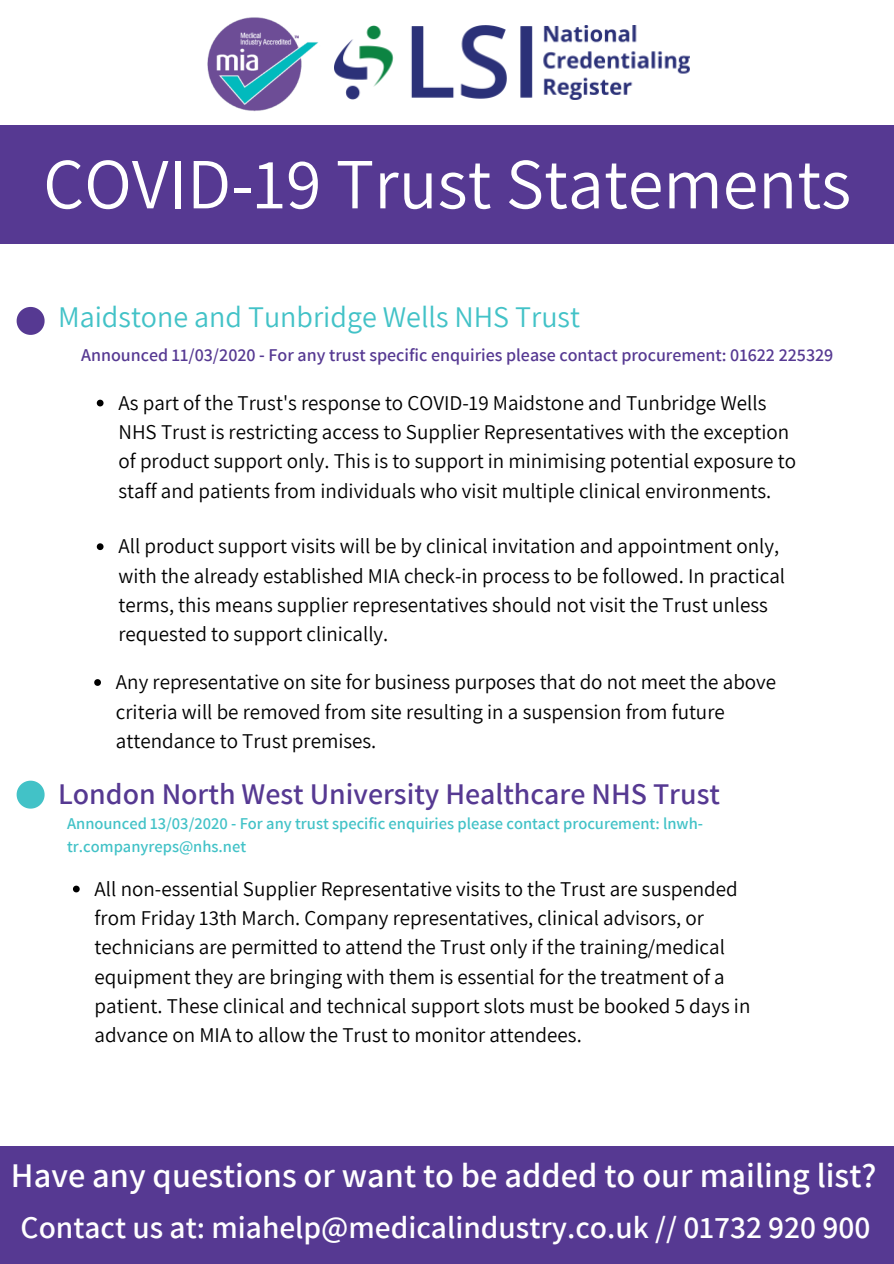
<style>
.page{position:relative;width:894px;height:1264px;background:#fff}
.page>*{position:absolute;margin:0;border:0;box-sizing:border-box;transform-origin:0 0}
.t1{font:72px "Assistant";color:#fff}
.t2{font:600 34.5px "Assistant";color:#fff}
.t3{font:600 31.5px "Assistant";color:#fff}
.t4{font:600 30px "Assistant";color:#563992}
.t5{font:30px "Assistant";color:#42c2c7}
.t6{font:21px/29.2px "Assistant";color:#000}
.t7{font:600 18px "Assistant";color:#563992}
.t8{font:600 16.5px/22.4px "Assistant";color:#42c2c7}
</style>
<div class="page">
<div style="left:0;top:1146px;width:893px;height:117px;background:#563992"></div>
<div style="left:0;top:125px;width:893px;height:119px;background:#563992"></div>
<img style="left:334px;top:25px;width:356px;height:75px">
<img style="left:207px;top:17px;width:112px;height:95px">
<svg style="left:17px;top:307px;width:28px;height:28px"></svg>
<svg style="left:97px;top:399px;width:6px;height:7px"></svg>
<svg style="left:97px;top:543px;width:6px;height:7px"></svg>
<svg style="left:94px;top:679px;width:7px;height:7px"></svg>
<svg style="left:17px;top:780px;width:28px;height:28px"></svg>
<svg style="left:73px;top:885px;width:7px;height:7px"></svg>
<h1 class="t1" style="left:43px;top:135px;width:809px">COVID-19 Trust Statements</h1>
<h3 class="t5" style="left:58px;top:296px;width:523px">Maidstone and Tunbridge Wells NHS Trust</h3>
<p class="t7" style="left:81px;top:342px;width:753px">Announced 11/03/2020 - For any trust specific enquiries please contact procurement: 01622 225329</p>
<p class="t6" style="left:118px;top:387px;width:679px">As part of the Trust's response to COVID-19 Maidstone and Tunbridge Wells NHS Trust is restricting access to Supplier Representatives with the exception of product support only. This is to support in minimising potential exposure to staff and patients from individuals who visit multiple clinical environments.</p>
<p class="t6" style="left:118px;top:531px;width:668px">All product support visits will be by clinical invitation and appointment only, with the already established MIA check-in process to be followed. In practical terms, this means supplier representatives should not visit the Trust unless requested to support clinically.</p>
<p class="t6" style="left:116px;top:667px;width:661px">Any representative on site for business purposes that do not meet the above criteria will be removed from site resulting in a suspension from future attendance to Trust premises.</p>
<h3 class="t4" style="left:58px;top:773px;width:663px">London North West University Healthcare NHS Trust</h3>
<p class="t8" style="left:67px;top:812px;width:637px">Announced 13/03/2020 - For any trust specific enquiries please contact procurement: lnwh&shy;tr.companyreps@nhs.net</p>
<p class="t6" style="left:95px;top:873px;width:657px">All non-essential Supplier Representative visits to the Trust are suspended from Friday 13th March. Company representatives, clinical advisors, or technicians are permitted to attend the Trust only if the training/medical equipment they are bringing with them is essential for the treatment of a patient. These clinical and technical support slots must be booked 5 days in advance on MIA to allow the Trust to monitor attendees.</p>
<h2 class="t2" style="left:11px;top:1151px;width:866px">Have any questions or want to be added to our mailing list?</h2>
<h3 class="t3" style="left:21px;top:1206px;width:851px">Contact us at: miahelp@medicalindustry.co.uk // 01732 920 900</h3>
</div>
